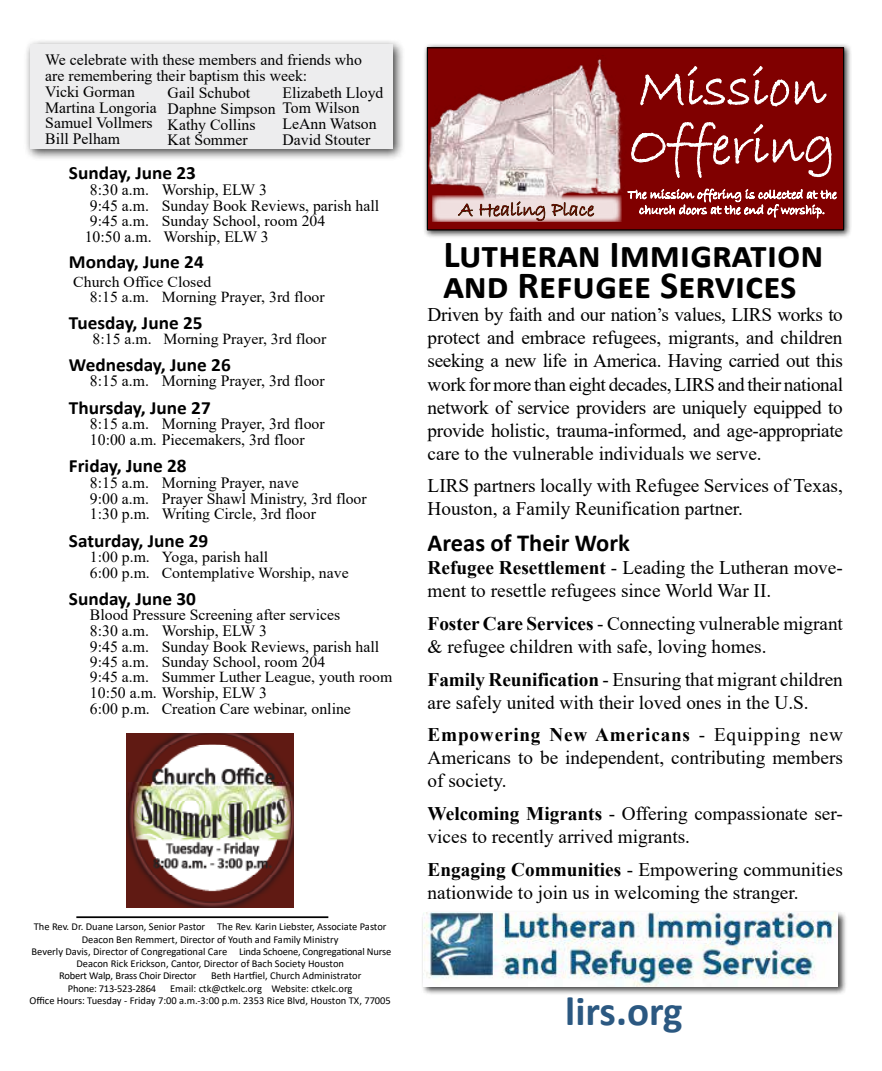
<style>
.page{position:relative;width:882px;height:1071px;background:#fff}
.page>*{position:absolute;margin:0;border:0;box-sizing:border-box;transform-origin:0 0}
.t1{font:55.65px/58.1px "Bradley Hand ITC";color:#fff}
.t2{font:700 41.12px "Calibri";color:#2b5881}
.t3{font:700 38.5px/31.5px "Calibri";color:#000}
.t4{font:700 24.5px "Calibri";color:#000}
.t5{font:20.12px "Bradley Hand ITC";color:#800000}
.t6{font:19.25px/23.1px "Times New Roman";color:#000}
.t7{font:700 18.72px "Calibri";color:#000}
.t8{font:15.75px/15.8px "Times New Roman";color:#000}
.t9{font:15.22px/15.2px "Times New Roman";color:#000}
.t10{font:10.5px/12.2px "Calibri";color:#000}
.t11{font:10.5px "Calibri";letter-spacing:-.02em;color:#000}
.s1{font-size:19.25px}
.s2{font-weight:700}
</style>
<div class="page">
<hr style="left:76px;top:916px;width:252px;height:2px;background:#000">
<div style="left:23px;top:38px;width:383px;height:123px;background:#000;opacity:.75"></div>
<div style="left:30px;top:45px;width:363px;height:104px;background:#ededee"></div>
<img style="left:127px;top:733px;width:167px;height:174px">
<div style="left:423px;top:43px;width:429px;height:195px;background:#000;opacity:.75"></div>
<div style="left:427px;top:48px;width:417px;height:182px;background:#800000"></div>
<div style="left:427px;top:47px;width:417px;height:184px;border:1px solid #000"></div>
<svg style="left:627px;top:66px;width:210px;height:164px"></svg>
<img style="left:427px;top:55px;width:195px;height:151px">
<svg style="left:432px;top:196px;width:189px;height:26px;background:#dfc0c0"></svg>
<svg style="left:458px;top:203px;width:15px;height:14px"></svg>
<svg style="left:479px;top:194px;width:116px;height:28px;background:#c5aea8"></svg>
<div style="left:421px;top:910px;width:426px;height:86px;background:#000;opacity:.75"></div>
<img style="left:423px;top:913px;width:415px;height:73px">
<p class="t8" style="left:45px;top:52px;width:318px">We celebrate with these members and friends who are remembering their baptism this week:<br>Vicki Gorman<br>Martina Longoria<br>Samuel Vollmers<br>Bill Pelham</p>
<p class="t8" style="left:282px;top:76px;width:103px;line-height:31.5px">Elizabeth Lloyd<br>LeAnn Watson</p>
<p class="t8" style="left:282px;top:131px;width:89px">David Stouter</p>
<p class="t8" style="left:168px;top:85px;width:193px">Gail Schubot<br>Daphne Simpson Tom Wilson<br>Kathy Collins<br>Kat Sommer</p>
<p class="t7" style="left:69px;top:160px;width:129px">Sunday, June 23</p>
<p class="t8" style="left:90px;top:181px;width:291px">8:30 a.m. Worship, ELW 3<br>9:45 a.m. Sunday Book Reviews, parish hall</p>
<p class="t9" style="left:90px;top:213px;width:237px">9:45 a.m. Sunday School, room 204</p>
<p class="t8" style="left:85px;top:228px;width:186px">10:50 a.m. Worship, ELW 3</p>
<p class="t7" style="left:69px;top:249px;width:136px">Monday, June 24</p>
<p class="t9" style="left:90px;top:274px;width:236px;text-indent:-17px">Church Office Closed<br>8:15 a.m. Morning Prayer, 3rd floor</p>
<p class="t7" style="left:69px;top:309px;width:135px">Tuesday, June 25</p>
<p class="t9" style="left:93px;top:331px;width:235px">8:15 a.m. Morning Prayer, 3rd floor</p>
<p class="t7" style="left:69px;top:351px;width:163px">Wednesday, June 26</p>
<p class="t8" style="left:90px;top:373px;width:236px">8:15 a.m. Morning Prayer, 3rd floor</p>
<p class="t7" style="left:69px;top:394px;width:143px">Thursday, June 27</p>
<p class="t8" style="left:90px;top:416px;width:236px">8:15 a.m. Morning Prayer, 3rd floor<br>10:00 a.m. Piecemakers, 3rd floor</p>
<p class="t7" style="left:69px;top:453px;width:119px">Friday, <span class="s1">June 28</span></p>
<p class="t8" style="left:90px;top:474px;width:278px">8:15 a.m. Morning Prayer, nave<br>9:00 a.m. Prayer Shawl Ministry, 3rd floor<br>1:30 p.m. Writing Circle, 3rd floor</p>
<p class="t7" style="left:69px;top:527px;width:141px">Saturday, June 29</p>
<p class="t9" style="left:90px;top:548px;width:260px;line-height:15.8px">1:00 p.m. Yoga, parish hall<br>6:00 p.m. Contemplative Worship, nave</p>
<p class="t7" style="left:69px;top:585px;width:129px">Sunday, June 30</p>
<p class="t8" style="left:90px;top:607px;width:291px">Blood Pressure Screening after services<br>8:30 a.m. Worship, ELW 3<br>9:45 a.m. Sunday Book Reviews, parish hall</p>
<p class="t9" style="left:90px;top:654px;width:304px">9:45 a.m. Sunday School, room 204<br>9:45 a.m. Summer Luther League, youth room</p>
<p class="t8" style="left:90px;top:685px;width:262px">10:50 a.m. Worship, ELW 3<br>6:00 p.m. Creation Care webinar, online</p>
<p class="t10" style="left:34px;top:920px;width:354px">The Rev. Dr. Duane Larson, Senior Pastor The Rev. Karin Liebster, Associate Pastor</p>
<p class="t10" style="left:82px;top:933px;width:258px">Deacon Ben Remmert, Director of Youth and Family Ministry</p>
<p class="t10" style="left:32px;top:945px;width:361px">Beverly Davis, Director of Congregational Care Linda Schoene, Congregational Nurse</p>
<p class="t10" style="left:76px;top:957px;width:269px">Deacon Rick Erickson, Cantor, Director of Bach Society Houston</p>
<p class="t11" style="left:59px;top:969px;width:139px">Robert Walp, Brass Choir Director</p>
<p class="t10" style="left:211px;top:969px;width:152px">Beth Hartfiel, Church Administrator</p>
<p class="t11" style="left:68px;top:981px;width:90px">Phone: 713-523-2864</p>
<p class="t10" style="left:29px;top:982px;width:363px;text-indent:141px">Email: ctk@ctkelc.org Website: ctkelc.org<br>Office Hours: Tuesday - Friday 7:00 a.m.-3:00 p.m. 2353 Rice Blvd, Houston TX, 77005</p>
<h1 class="t1" style="left:629px;top:60px;width:209px">Mission<br>Offering</h1>
<p class="t5" style="left:459px;top:197px;width:137px">A Healing Place</p>
<h3 class="t3" style="left:443px;top:238px;width:381px">Lutheran Immigration and Refugee Services</h3>
<p class="t6" style="left:428px;top:303px;width:417px;text-align:justify">Driven by faith and our nation’s values, LIRS works to protect and embrace refugees, migrants, and children seeking a new life in America. Having carried out this work for more than eight decades, LIRS and their national network of service providers are uniquely equipped to provide holistic, trauma-informed, and age-appropriate care to the vulnerable individuals we serve.</p>
<p class="t6" style="left:428px;top:474px;width:417px">LIRS partners locally with Refugee Services of Texas,<br>Houston, a Family Reunification partner.</p>
<p class="t4" style="left:428px;top:526px;width:204px">Areas of Their Work</p>
<p class="t6" style="left:428px;top:556px;width:417px"><span class="s2">Refugee Resettlement</span> - Leading the Lutheran move&shy;ment to resettle refugees since World War II.</p>
<p class="t6" style="left:428px;top:611px;width:417px"><span class="s2">Foster Care Services</span> - Connecting vulnerable migrant &amp; refugee children with safe, loving homes.</p>
<p class="t6" style="left:428px;top:667px;width:417px"><span class="s2">Family Reunification</span> - Ensuring that migrant children are safely united with their loved ones in the U.S.</p>
<p class="t6" style="left:428px;top:723px;width:417px;text-align:justify"><span class="s2">Empowering New Americans</span> - Equipping new Americans to be independent, contributing members of society.</p>
<p class="t6" style="left:428px;top:801px;width:417px"><span class="s2">Welcoming Migrants</span> - Offering compassionate ser&shy;vices to recently arrived migrants.</p>
<p class="t6" style="left:428px;top:857px;width:417px"><span class="s2">Engaging Communities</span> - Empowering communities nationwide to join us in welcoming the stranger.</p>
<h2 class="t2" style="left:565px;top:982px;width:119px">lirs.org</h2>
</div>
